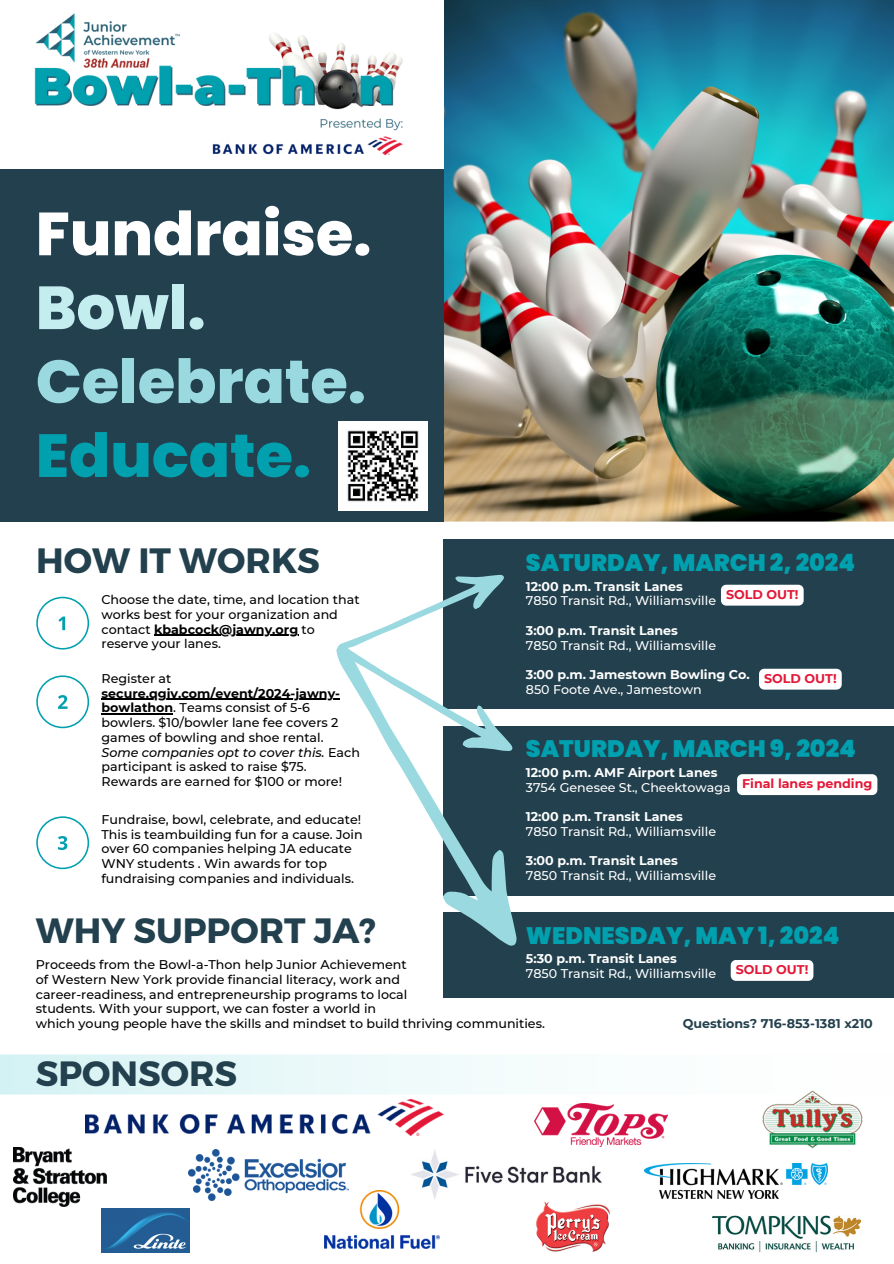
<style>
.page{position:relative;width:894px;height:1264px;background:#fff}
.page>*{position:absolute;margin:0;border:0;box-sizing:border-box;transform-origin:0 0}
.t1{font:800 60.6px "Poppins";color:#99d9df}
.t2{font:800 60.6px "Poppins";color:#fff}
.t3{font:800 60.6px "Poppins";color:#00a0af}
.t4{font:800 60.6px "Poppins";color:#c3edef}
.t5{font:700 35.1px "Montserrat";color:#22404d}
.t6{font:900 23.85px "Poppins";color:#00a0af}
.t7{font:500 12.6px/14.7px "Montserrat";color:#000}
.t8{font:500 12.6px "Montserrat";color:#fff}
.t9{font:700 12.6px "Montserrat";color:#fff}
.t10{font:700 12.6px "Montserrat";color:#e31837}
.t11{font:700 12.6px "Montserrat";color:#22404d}
.s1{font-weight:700}
.s2{font-style:italic}
</style>
<div class="page">
<img style="left:444px;top:0;width:449px;height:521px">
<svg style="left:0;top:1054px;width:513px;height:40px"></svg>
<div style="left:0;top:169px;width:444px;height:352px;background:#22404d"></div>
<img style="left:34px;top:13px;width:369px;height:143px">
<div style="left:443px;top:539px;width:450px;height:170px;background:#22404d"></div>
<div style="left:443px;top:726px;width:450px;height:169px;background:#22404d"></div>
<div style="left:443px;top:912px;width:450px;height:85px;background:#22404d"></div>
<svg style="left:36px;top:596px;width:53px;height:53px"></svg>
<svg style="left:36px;top:675px;width:53px;height:53px"></svg>
<svg style="left:36px;top:816px;width:53px;height:53px"></svg>
<hr style="left:154px;top:634px;width:144px;height:2px;background:#000">
<hr style="left:101px;top:698px;width:239px;height:1px;background:#000">
<hr style="left:101px;top:713px;width:72px;height:1px;background:#000">
<svg style="left:392px;top:574px;width:112px;height:50px"></svg>
<svg style="left:305px;top:624px;width:242px;height:322px"></svg>
<img style="left:85px;top:1099px;width:358px;height:36px">
<img style="left:534px;top:1103px;width:133px;height:43px">
<img style="left:762px;top:1090px;width:101px;height:59px">
<img style="left:14px;top:1147px;width:92px;height:59px">
<img style="left:411px;top:1150px;width:190px;height:39px">
<img style="left:644px;top:1163px;width:182px;height:35px">
<img style="left:101px;top:1208px;width:88px;height:44px">
<img style="left:325px;top:1189px;width:114px;height:59px">
<img style="left:712px;top:1215px;width:147px;height:37px">
<img style="left:536px;top:1201px;width:74px;height:51px">
<img style="left:338px;top:421px;width:89px;height:89px">
<img style="left:189px;top:1149px;width:159px;height:51px">
<div style="left:721px;top:584px;width:82px;height:21px;background:#fff"></div>
<div style="left:759px;top:668px;width:82px;height:21px;background:#fff"></div>
<div style="left:730px;top:960px;width:83px;height:20px;background:#fff"></div>
<div style="left:737px;top:774px;width:140px;height:21px;background:#fff"></div>
<h2 class="t2" style="left:36px;top:192px;width:337px">Fundraise.</h2>
<p class="t4" style="left:36px;top:265px;width:171px">Bowl.</p>
<p class="t1" style="left:36px;top:339px;width:331px">Celebrate.</p>
<p class="t3" style="left:36px;top:413px;width:277px">Educate.</p>
<p class="t5" style="left:36px;top:537px;width:285px">HOW IT WORKS</p>
<p class="t7" style="left:101px;top:592px;width:259px">Choose the date, time, and location that works best for your organization and contact <span class="s1">kbabcock@jawny.org</span> to</p>
<p class="t7" style="left:101px;top:636px;width:121px">reserve your lanes.</p>
<p class="t7" style="left:101px;top:671px;width:71px">Register at</p>
<h3 class="t7" style="left:101px;top:685px;width:260px"><span class="s1">secure.qgiv.com/event/2024-jawny&shy;bowlathon</span>. Teams consist of 5-6 bowlers. $10/bowler lane fee covers 2 games of bowling and shoe rental.<br><span class="s2">Some companies opt to cover this.</span> Each participant is asked to raise $75.<br>Rewards are earned for $100 or more!</h3>
<p class="t7" style="left:101px;top:812px;width:263px">Fundraise, bowl, celebrate, and educate!<br>This is teambuilding fun for a cause. Join over 60 companies helping JA educate WNY students . Win awards for top fundraising companies and individuals.</p>
<p class="t6" style="left:525px;top:546px;width:331px">SATURDAY, MARCH 2, 2024</p>
<h1 class="t9" style="left:525px;top:578px;width:158px">12:00 p.m. Transit Lanes</h1>
<h1 class="t8" style="left:525px;top:593px;width:192px">7850 Transit Rd., Williamsville</h1>
<h1 class="t9" style="left:525px;top:622px;width:154px">3:00 p.m. Transit Lanes</h1>
<h1 class="t8" style="left:525px;top:637px;width:192px">7850 Transit Rd., Williamsville</h1>
<h2 class="t9" style="left:525px;top:667px;width:225px">3:00 p.m. Jamestown Bowling Co.</h2>
<h3 class="t8" style="left:525px;top:681px;width:177px">850 Foote Ave., Jamestown</h3>
<p class="t10" style="left:725px;top:586px;width:74px">SOLD OUT!</p>
<p class="t10" style="left:763px;top:670px;width:74px">SOLD OUT!</p>
<p class="t6" style="left:525px;top:732px;width:331px">SATURDAY, MARCH 9, 2024</p>
<p class="t9" style="left:525px;top:764px;width:193px">12:00 p.m. AMF Airport Lanes</p>
<p class="t8" style="left:525px;top:779px;width:206px">3754 Genesee St., Cheektowaga</p>
<p class="t9" style="left:525px;top:809px;width:158px">12:00 p.m. Transit Lanes</p>
<p class="t8" style="left:525px;top:823px;width:192px">7850 Transit Rd., Williamsville</p>
<p class="t9" style="left:525px;top:853px;width:154px">3:00 p.m. Transit Lanes</p>
<h4 class="t8" style="left:525px;top:868px;width:192px">7850 Transit Rd., Williamsville</h4>
<p class="t10" style="left:742px;top:776px;width:132px">Final lanes pending</p>
<p class="t5" style="left:36px;top:907px;width:342px">WHY SUPPORT JA?</p>
<h4 class="t6" style="left:525px;top:918px;width:315px">WEDNESDAY, MAY 1, 2024</h4>
<p class="t9" style="left:525px;top:951px;width:152px">5:30 p.m. Transit Lanes</p>
<p class="t8" style="left:525px;top:965px;width:192px">7850 Transit Rd., Williamsville</p>
<p class="t7" style="left:36px;top:957px;width:510px">Proceeds from the Bowl-a-Thon help Junior Achievement<br>of Western New York provide financial literacy, work and<br>career-readiness, and entrepreneurship programs to local<br>students. With your support, we can foster a world in<br>which young people have the skills and mindset to build thriving communities.</p>
<p class="t10" style="left:735px;top:961px;width:74px">SOLD OUT!</p>
<p class="t11" style="left:682px;top:1016px;width:191px">Questions? 716-853-1381 x210</p>
<h4 class="t5" style="left:36px;top:1050px;width:203px">SPONSORS</h4>
</div>
